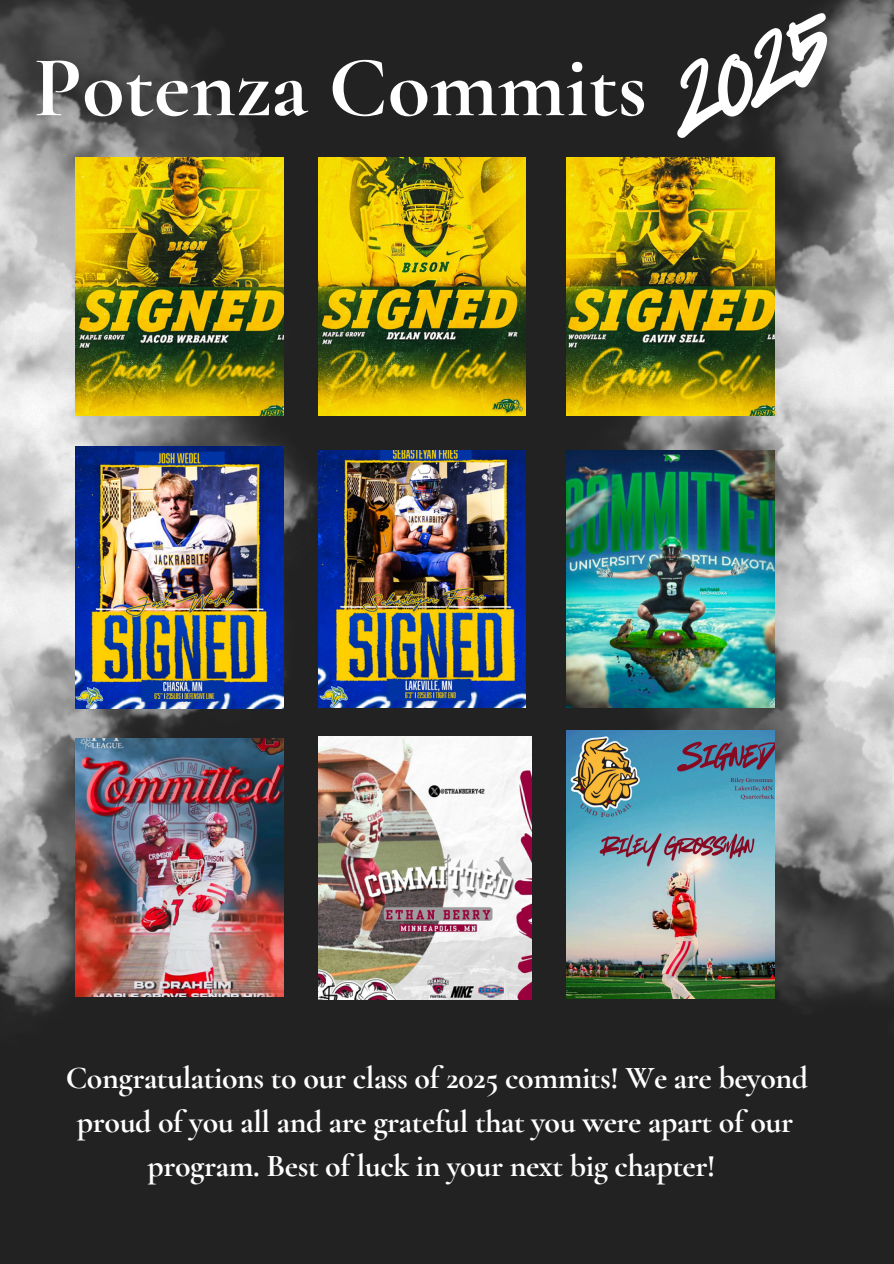
<style>
.page{position:relative;width:894px;height:1264px;background:#fff}
.page>*{position:absolute;margin:0;border:0;box-sizing:border-box;transform-origin:0 0}
.t1{font:700 87px "Cormorant Garamond";color:#fff}
.t2{font:87px "Lostin South";color:#fff}
.t3{font:700 31.8px/43.8px "Cormorant Garamond";letter-spacing:-.015em;color:#fff;text-align:center}
</style>
<div class="page">
<div style="left:0;top:0;width:893px;height:1263px;background:#222"></div>
<img style="left:0;top:0;width:339px;height:1015px">
<img style="left:318px;top:450px;width:207px;height:258px">
<img style="left:566px;top:0;width:327px;height:1001px">
<img style="left:566px;top:157px;width:208px;height:258px">
<img style="left:76px;top:446px;width:208px;height:262px">
<img style="left:76px;top:738px;width:208px;height:258px">
<img style="left:76px;top:157px;width:208px;height:258px">
<img style="left:318px;top:157px;width:207px;height:258px">
<img style="left:318px;top:736px;width:213px;height:263px">
<img style="left:566px;top:450px;width:208px;height:258px">
<img style="left:566px;top:731px;width:208px;height:267px">
<p class="t1" style="left:34px;top:35px;width:614px">Potenza Commits</p>
<p class="t2" style="left:664px;top:69px;width:164px;rotate:-22deg">2025</p>
<p class="t3" style="left:66px;top:1055px;width:743px">Congratulations to our class of 2025 commits! We are beyond proud of you all and are grateful that you were apart of our program. Best of luck in your next big chapter!</p>
</div>
